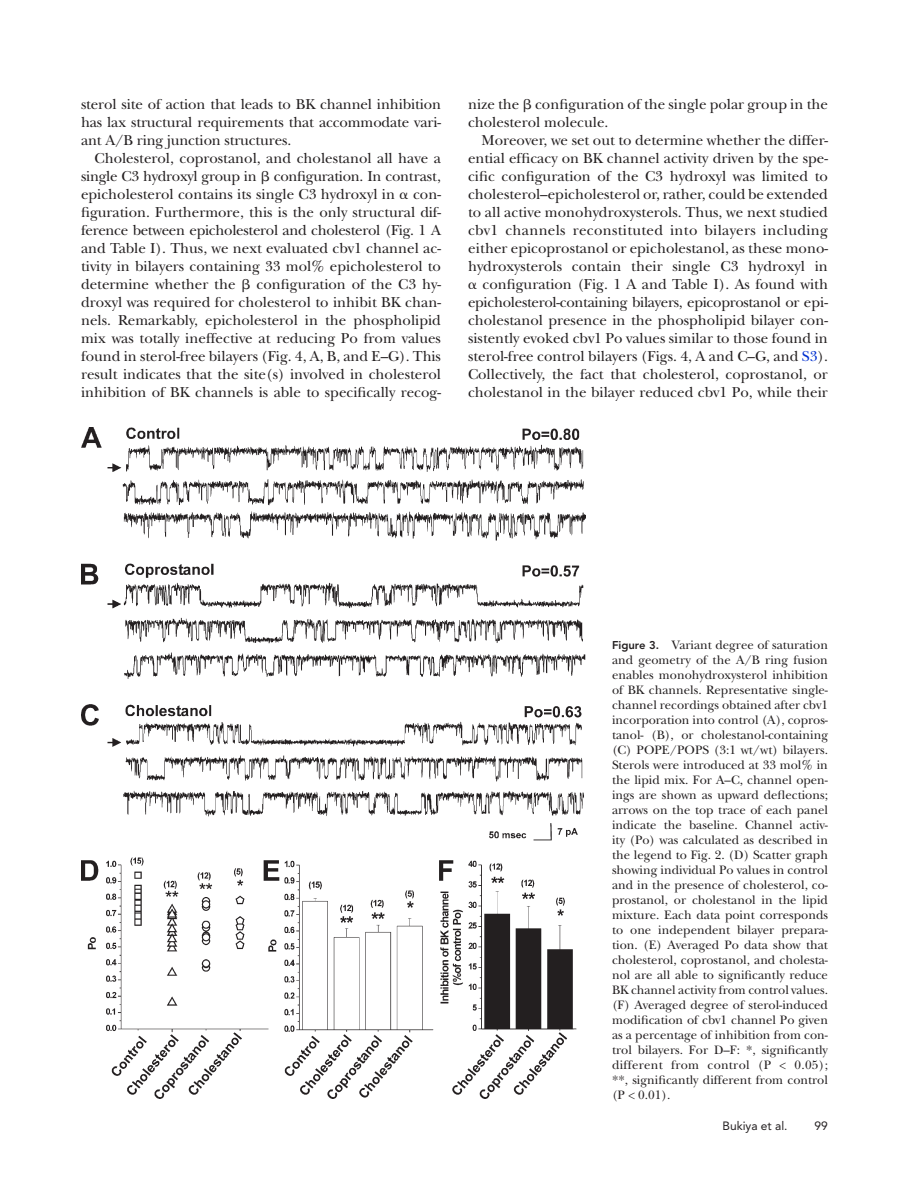
<style>
.page{position:relative;width:918px;height:1188px;background:#fff}
.page>*{position:absolute;margin:0;border:0;box-sizing:border-box;transform-origin:0 0}
.t1{font:15px/18px "New Baskerville Std";color:#231f20;text-align:justify}
.t2{font:12.75px/15px "New Baskerville Std";color:#231f20;text-align:justify}
.t3{font:12px "Avenir LT Std";color:#231f20}
.s1{color:#0030d1}
.s2{font-family:"Avenir LT Std";font-weight:800;font-size:11.25px}
</style>
<div class="page">
<img style="left:81px;top:427px;width:504px;height:672px">
<p class="t1" style="left:81px;top:95px;width:362px">sterol site of action that leads to BK channel inhibition has lax structural requirements that accommodate vari&shy;ant A/B ring junction structures.</p>
<p class="t1" style="left:81px;top:149px;width:362px;text-indent:14px">Cholesterol, coprostanol, and cholestanol all have a single C3 hydroxyl group in configuration. In contrast, epicholesterol contains its single C3 hydroxyl in con&shy;figuration. Furthermore, this is the only structural dif&shy;ference between epicholesterol and cholesterol (Fig. 1 A and Table I). Thus, we next evaluated cbv1 channel ac&shy;tivity in bilayers containing 33 mol% epicholesterol to determine whether the</p>
<p class="t1" style="left:81px;top:275px;width:362px;text-indent:176px">configuration of the C3 hy&shy;droxyl was required for cholesterol to inhibit BK chan&shy;nels. Remarkably, epicholesterol in the phospholipid mix was totally ineffective at reducing Po from values found in sterol-free bilayers (Fig. 4, A, B, and E–G). This result indicates that the site(s) involved in cholesterol inhibition of BK channels is able to specifically recog-</p>
<p class="t1" style="left:468px;top:95px;width:362px">nize the configuration of the single polar group in the cholesterol molecule.</p>
<p class="t1" style="left:468px;top:131px;width:362px;text-align:right">Moreover, we set out to determine whether the differ&shy;ential efficacy on BK channel activity driven by the spe&shy;cific configuration of the C3 hydroxyl was limited to cholesterol–epicholesterol or, rather, could be extended to all active monohydroxysterols. Thus, we next studied cbv1 channels reconstituted into bilayers including either epicoprostanol or epicholestanol, as these mono&shy;hydroxysterols contain their single C3 hydroxyl in configuration (Fig. 1 A and Table I). As found with epicholesterol-containing bilayers, epicoprostanol or epi&shy;cholestanol presence in the phospholipid bilayer con&shy;sistently evoked cbv1 Po values similar to those found in sterol-free control bilayers (Figs. 4, A and C–G, and <span class="s1">S3</span>).<br>Collectively, the fact that cholesterol, coprostanol, or cholestanol in the bilayer reduced cbv1 Po, while their</p>
<p class="t2" style="left:612px;top:637px;width:217px"><span class="s2">Figure 3.</span> Variant degree of saturation and geometry of the A/B ring fusion enables monohydroxysterol inhibition of BK channels. Representative single&shy;channel recordings obtained after cbv1 incorporation into control (A), copros&shy;tanol- (B), or cholestanol-containing (C) POPE/POPS (3:1 wt/wt) bilayers.<br>Sterols were introduced at 33 mol% in the lipid mix. For A–C, channel open&shy;ings are shown as upward deflections; arrows on the top trace of each panel indicate the baseline. Channel activ&shy;ity (Po) was calculated as described in the legend to Fig. 2. (D) Scatter graph showing individual Po values in control and in the presence of cholesterol, co&shy;prostanol, or cholestanol in the lipid mixture. Each data point corresponds to one independent bilayer prepara&shy;tion. (E) Averaged Po data show that cholesterol, coprostanol, and cholesta&shy;nol are all able to significantly reduce BK channel activity from control values. (F) Averaged degree of sterol-induced modification of cbv1 channel Po given as a percentage of inhibition from con&shy;trol bilayers. For D–F: *, significantly different from control (P &lt; 0.05); **, significantly different from control (P &lt; 0.01).</p>
<p class="t3" style="left:723px;top:1119px;width:67px">Bukiya et al.</p>
<p class="t3" style="left:815px;top:1119px;width:15px">99</p>
</div>
